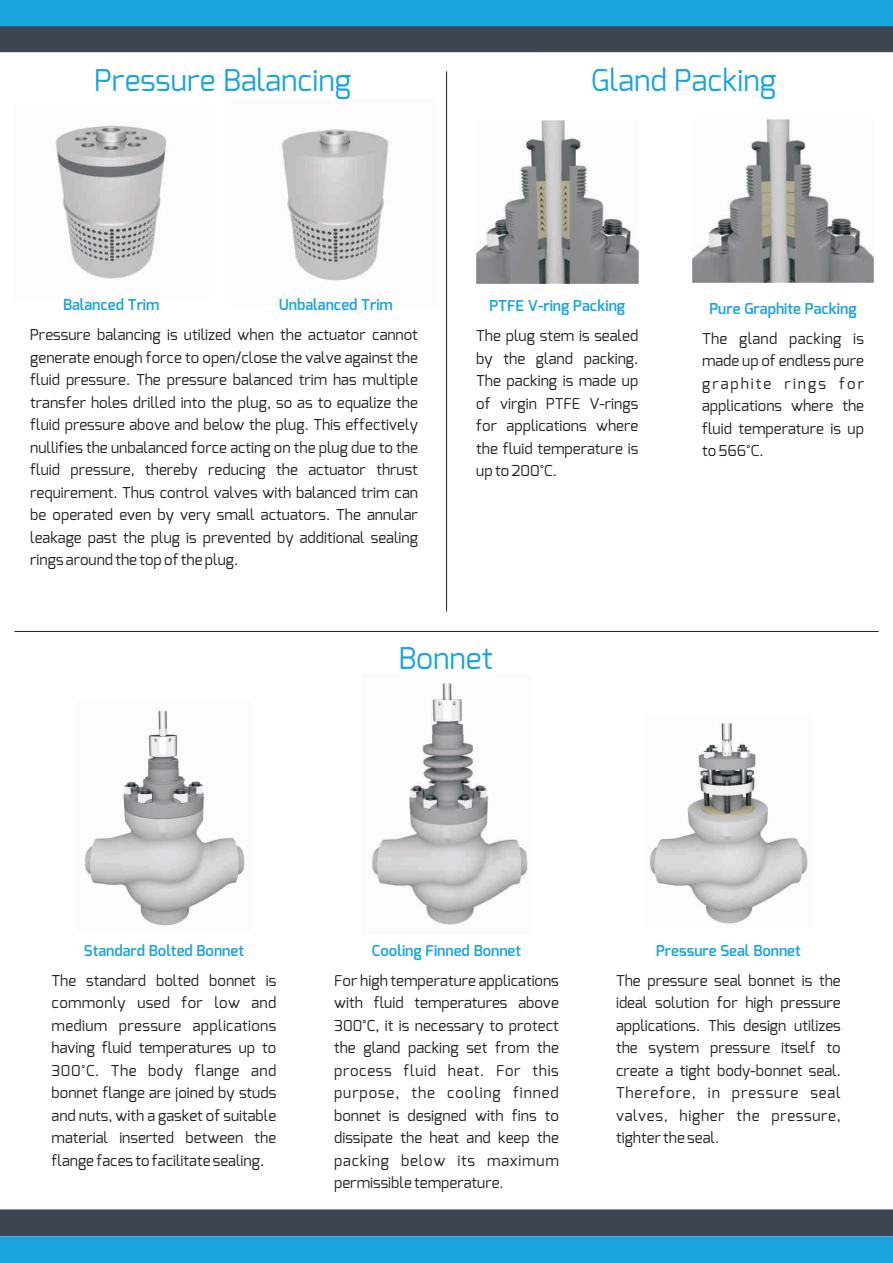
<style>
.page{position:relative;width:893px;height:1263px;background:#fff}
.page>*{position:absolute;margin:0;border:0;box-sizing:border-box;transform-origin:0 0}
.t1{font:30px "Exo";color:#1aa4dd}
.t2{font:15px/22.5px "Exo";color:#231f20;text-align:justify}
.t3{font:600 15px "Exo";color:#1aa4dd}
</style>
<div class="page">
<img style="left:279px;top:129px;width:110px;height:152px">
<img style="left:55px;top:125px;width:112px;height:154px">
<div style="left:0;top:25px;width:893px;height:27px;background:#3c4551"></div>
<div style="left:0;top:0;width:893px;height:26px;background:#1aa4dd"></div>
<div style="left:0;top:1209px;width:893px;height:27px;background:#3c4551"></div>
<div style="left:0;top:1236px;width:893px;height:27px;background:#1aa4dd"></div>
<hr style="left:15px;top:631px;width:864px;height:1px;background:#231f20">
<hr style="left:446px;top:71px;width:1px;height:540px;background:#231f20">
<img style="left:476px;top:121px;width:162px;height:162px">
<img style="left:693px;top:120px;width:180px;height:163px">
<img style="left:83px;top:710px;width:162px;height:216px">
<img style="left:370px;top:682px;width:158px;height:244px">
<img style="left:650px;top:722px;width:158px;height:202px">
<h1 class="t1" style="left:94px;top:67px;width:258px">Pressure Balancing</h1>
<h1 class="t1" style="left:591px;top:67px;width:187px">Gland Packing</h1>
<p class="t3" style="left:63px;top:298px;width:98px">Balanced Trim</p>
<p class="t2" style="left:30px;top:324px;width:389px">Pressure balancing is utilized when the actuator cannot generate enough force to open/close the valve against the fluid pressure. The pressure balanced trim has multiple transfer holes drilled into the plug, so as to equalize the fluid pressure above and below the plug. This effectively nullifies the unbalanced force acting on the plug due to the fluid pressure, thereby reducing the actuator thrust requirement. Thus control valves with balanced trim can be operated even by very small actuators. The annular leakage past the plug is prevented by additional sealing rings around the top of the plug.</p>
<p class="t3" style="left:279px;top:298px;width:115px">Unbalanced Trim</p>
<p class="t3" style="left:489px;top:299px;width:137px">PTFE V-ring Packing</p>
<p class="t2" style="left:476px;top:325px;width:164px">The plug stem is sealed by the gland packing.<br>The packing is made up of virgin PTFE V-rings for applications where the fluid temperature is up to 200°C.</p>
<p class="t3" style="left:709px;top:302px;width:149px">Pure Graphite Packing</p>
<p class="t2" style="left:702px;top:328px;width:164px">The gland packing is made up of endless pure graphite rings for applications where the fluid temperature is up to 566°C.</p>
<h1 class="t1" style="left:398px;top:645px;width:96px">Bonnet</h1>
<p class="t3" style="left:84px;top:944px;width:162px">Standard Bolted Bonnet</p>
<p class="t2" style="left:52px;top:970px;width:226px">The standard bolted bonnet is commonly used for low and medium pressure applications having fluid temperatures up to 300°C. The body flange and bonnet flange are joined by studs and nuts, with a gasket of suitable material inserted between the flange faces to facilitate sealing.</p>
<p class="t3" style="left:372px;top:944px;width:151px">Cooling Finned Bonnet</p>
<p class="t2" style="left:334px;top:970px;width:226px">For high temperature applications with fluid temperatures above 300°C, it is necessary to protect the gland packing set from the process fluid heat. For this purpose, the cooling finned bonnet is designed with fins to dissipate the heat and keep the packing below its maximum permissible temperature.</p>
<p class="t3" style="left:656px;top:944px;width:146px">Pressure Seal Bonnet</p>
<p class="t2" style="left:616px;top:970px;width:226px">The pressure seal bonnet is the ideal solution for high pressure applications. This design utilizes the system pressure itself to create a tight body-bonnet seal.<br>Therefore, in pressure seal valves, higher the pressure, tighter the seal.</p>
</div>
